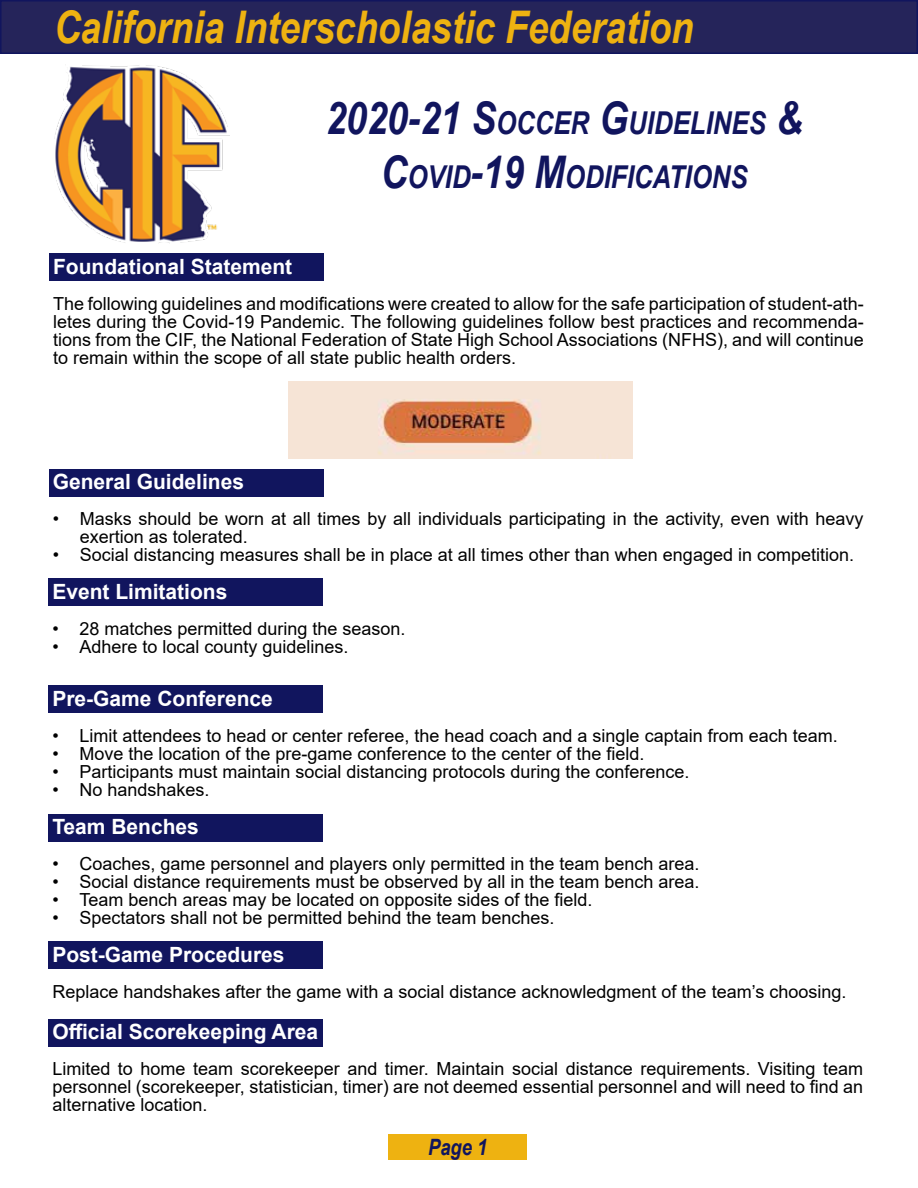
<style>
.page{position:relative;width:918px;height:1188px;background:#fff}
.page>*{position:absolute;margin:0;border:0;box-sizing:border-box;transform-origin:0 0}
.t1{font:italic 700 45px "Arial Narrow";color:#eeb211}
.t2{font:italic 700 31.5px/54px "Arial Narrow";color:#11155e;text-align:center}
.t3{font:italic 700 22.5px "Arial Narrow";color:#11155e}
.t4{font:700 21px "Arial";color:#fff}
.t5{font:18px/18px "Arial";color:#000;text-align:justify}
.s1{font-size:45px}
</style>
<div class="page">
<div style="left:0;top:0;width:918px;height:54px;background:#25245a;border:2px solid #11155e"></div>
<img style="left:54px;top:65px;width:176px;height:178px">
<div style="left:49px;top:253px;width:275px;height:28px;background:#11155e"></div>
<div style="left:49px;top:469px;width:274px;height:27px;background:#11155e"></div>
<div style="left:49px;top:578px;width:274px;height:28px;background:#11155e"></div>
<div style="left:49px;top:685px;width:274px;height:28px;background:#11155e"></div>
<div style="left:49px;top:814px;width:274px;height:28px;background:#11155e"></div>
<div style="left:49px;top:941px;width:274px;height:28px;background:#11155e"></div>
<div style="left:389px;top:1134px;width:138px;height:26px;background:#eeb211"></div>
<div style="left:49px;top:1019px;width:274px;height:27px;background:#11155e"></div>
<img style="left:289px;top:382px;width:344px;height:76px">
<h1 class="t1" style="left:54px;top:-7px;width:641px">California Interscholastic Federation</h1>
<h2 class="t2" style="left:326px;top:95px;width:479px"><span class="s1">2020-21 S</span>OCCER <span class="s1">G</span>UIDELINES <span class="s1">&amp;<br>C</span>OVID<span class="s1">-19 M</span>ODIFICATIONS</h2>
<p class="t4" style="left:53px;top:252px;width:241px">Foundational Statement</p>
<p class="t5" style="left:53px;top:295px;width:812px">The following guidelines and modifications were created to allow for the safe participation of student-ath&shy;letes during the Covid-19 Pandemic. The following guidelines follow best practices and recommenda&shy;tions from the CIF, the National Federation of State High School Associations (NFHS), and will continue to remain within the scope of all state public health orders.</p>
<p class="t4" style="left:53px;top:467px;width:193px">General Guidelines</p>
<p class="t5" style="left:80px;top:510px;width:785px;text-indent:-27px">• Masks should be worn at all times by all individuals participating in the activity, even with heavy exertion as tolerated.</p>
<p class="t5" style="left:53px;top:546px;width:803px">• Social distancing measures shall be in place at all times other than when engaged in competition.</p>
<p class="t4" style="left:52px;top:576px;width:177px">Event Limitations</p>
<p class="t5" style="left:52px;top:619px;width:355px">• 28 matches permitted during the season.</p>
<p class="t5" style="left:52px;top:637px;width:298px">• Adhere to local county guidelines.</p>
<p class="t4" style="left:52px;top:684px;width:222px">Pre-Game Conference</p>
<p class="t5" style="left:52px;top:726px;width:787px">• Limit attendees to head or center referee, the head coach and a single captain from each team.</p>
<p class="t5" style="left:52px;top:744px;width:594px">• Move the location of the pre-game conference to the center of the field.</p>
<p class="t5" style="left:52px;top:762px;width:639px">• Participants must maintain social distancing protocols during the conference.</p>
<p class="t5" style="left:52px;top:780px;width:159px">• No handshakes.</p>
<p class="t4" style="left:52px;top:812px;width:148px">Team Benches</p>
<p class="t5" style="left:52px;top:855px;width:649px">• Coaches, game personnel and players only permitted in the team bench area.</p>
<p class="t5" style="left:52px;top:873px;width:649px">• Social distance requirements must be observed by all in the team bench area.</p>
<p class="t5" style="left:52px;top:891px;width:542px">• Team bench areas may be located on opposite sides of the field.</p>
<p class="t5" style="left:52px;top:909px;width:504px">• Spectators shall not be permitted behind the team benches.</p>
<p class="t4" style="left:52px;top:940px;width:234px">Post-Game Procedures</p>
<p class="t5" style="left:52px;top:982px;width:796px">Replace handshakes after the game with a social distance acknowledgment of the team’s choosing.</p>
<p class="t4" style="left:52px;top:1017px;width:267px">Official Scorekeeping Area</p>
<p class="t5" style="left:52px;top:1060px;width:812px">Limited to home team scorekeeper and timer. Maintain social distance requirements. Visiting team personnel (scorekeeper, statistician, timer) are not deemed essential personnel and will need to find an alternative location.</p>
<p class="t3" style="left:428px;top:1130px;width:61px">Page 1</p>
</div>
